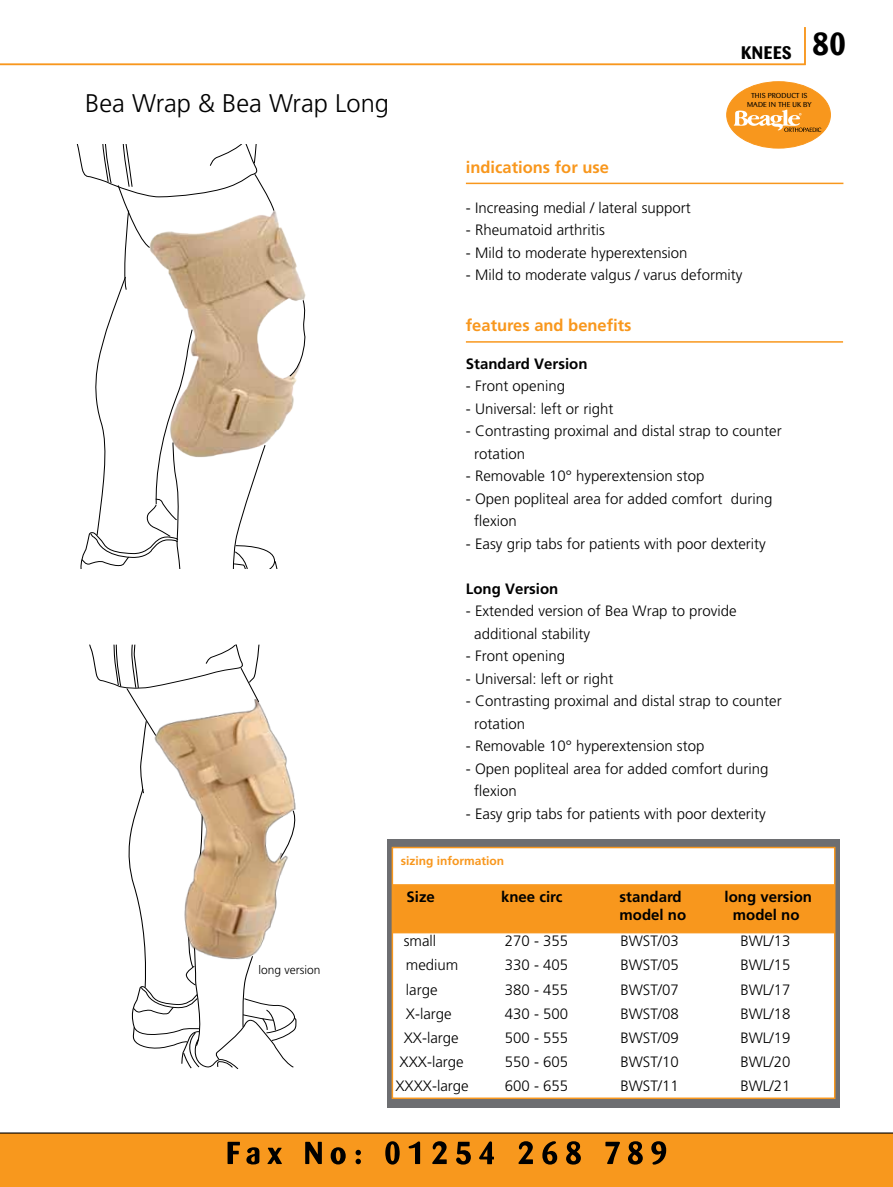
<style>
.page{position:relative;width:893px;height:1187px;background:#fff}
.page>*{position:absolute;margin:0;border:0;box-sizing:border-box;transform-origin:0 0}
.t1{font:700 31.5px "Barmeno";color:#000}
.t2{font:300 25.5px "Frutiger";color:#000}
.t3{font:700 18px "Barmeno";letter-spacing:.03em;color:#000}
.t4{font:700 16.5px "Frutiger";color:#f8971d}
.t5{font:300 15px/22.5px "Frutiger";color:#000}
.t6{font:700 15px "Frutiger";color:#000}
.t7{font:700 12px "Frutiger";color:#f8971d}
.t8{font:300 12px "Frutiger";color:#000}
.t9{font:7.05px/8.9px "Barmeno";letter-spacing:.02em;color:#000;text-align:center;scale:1.07 1}
</style>
<div class="page">
<svg style="left:0;top:27px;width:806px;height:39px"></svg>
<div style="left:0;top:1132px;width:893px;height:54px;background:#f8981d"></div>
<svg style="left:228px;top:1141px;width:438px;height:23px;background:#b06c14"></svg>
<hr style="left:466px;top:183px;width:377px;height:1px;background:#f8971d">
<hr style="left:466px;top:341px;width:377px;height:1px;background:#f8971d">
<img style="left:279px;top:227px;width:27px;height:202px">
<svg style="left:289px;top:300px;width:17px;height:77px"></svg>
<svg style="left:77px;top:145px;width:202px;height:423px"></svg>
<div style="left:387px;top:838px;width:452px;height:269px;background:#6d6e71"></div>
<div style="left:392px;top:846px;width:443px;height:252px;background:#fff;border:2px solid #f8971d"></div>
<div style="left:394px;top:884px;width:440px;height:48px;background:#f8971d"></div>
<svg style="left:499px;top:933px;width:67px;height:1px"></svg>
<svg style="left:617px;top:933px;width:72px;height:1px"></svg>
<svg style="left:726px;top:933px;width:88px;height:1px"></svg>
<div style="left:393px;top:884px;width:441px;height:49px;border:2px solid #f89921"></div>
<svg style="left:89px;top:644px;width:205px;height:425px"></svg>
<img style="left:94px;top:645px;width:203px;height:400px">
<div style="left:727px;top:82px;width:103px;height:66px;background:#f8971d;border-radius:50%"></div>
<div style="left:726px;top:81px;width:105px;height:68px;border:1px solid #f8971d;border-radius:50%"></div>
<svg style="left:734px;top:110px;width:87px;height:22px"></svg>
<h2 class="t2" style="left:85px;top:88px;width:305px">Bea Wrap &amp; Bea Wrap Long</h2>
<p class="t3" style="left:741px;top:42px;width:52px">KNEES</p>
<h1 class="t1" style="left:812px;top:25px;width:36px">80</h1>
<p class="t9" style="left:747px;top:91px;width:62px">THIS PRODUCT IS<br>MADE IN THE UK BY</p>
<p class="t8" style="left:258px;top:962px;width:64px">long version</p>
<p class="t4" style="left:466px;top:157px;width:145px">indications for use</p>
<p class="t5" style="left:466px;top:196px;width:227px">- Increasing medial / lateral support</p>
<p class="t5" style="left:466px;top:219px;width:141px">- Rheumatoid arthritis</p>
<p class="t5" style="left:466px;top:241px;width:223px">- Mild to moderate hyperextension</p>
<p class="t5" style="left:466px;top:264px;width:278px">- Mild to moderate valgus / varus deformity</p>
<p class="t4" style="left:466px;top:316px;width:167px">features and benefits</p>
<p class="t6" style="left:466px;top:354px;width:123px">Standard Version</p>
<p class="t5" style="left:466px;top:374px;width:101px">- Front opening</p>
<p class="t5" style="left:466px;top:397px;width:149px">- Universal: left or right</p>
<p class="t5" style="left:474px;top:419px;width:309px;text-indent:-8px">- Contrasting proximal and distal strap to counter rotation</p>
<p class="t5" style="left:466px;top:464px;width:240px">- Removable 10° hyperextension stop</p>
<p class="t5" style="left:474px;top:487px;width:300px;text-indent:-8px">- Open popliteal area for added comfort during flexion</p>
<p class="t5" style="left:466px;top:532px;width:302px">- Easy grip tabs for patients with poor dexterity</p>
<p class="t6" style="left:466px;top:579px;width:94px">Long Version</p>
<p class="t5" style="left:474px;top:599px;width:264px;text-indent:-8px">- Extended version of Bea Wrap to provide additional stability</p>
<p class="t5" style="left:466px;top:644px;width:101px">- Front opening</p>
<p class="t5" style="left:466px;top:667px;width:149px">- Universal: left or right</p>
<p class="t5" style="left:474px;top:689px;width:309px;text-indent:-8px">- Contrasting proximal and distal strap to counter rotation</p>
<p class="t5" style="left:466px;top:734px;width:240px">- Removable 10° hyperextension stop</p>
<p class="t5" style="left:474px;top:757px;width:296px;text-indent:-8px">- Open popliteal area for added comfort during flexion</p>
<p class="t5" style="left:466px;top:802px;width:302px">- Easy grip tabs for patients with poor dexterity</p>
<p class="t7" style="left:401px;top:854px;width:105px">sizing information</p>
<p class="t6" style="left:406px;top:887px;width:30px">Size</p>
<p class="t6" style="left:501px;top:887px;width:63px">knee circ</p>
<p class="t6" style="left:619px;top:887px;width:64px">standard</p>
<p class="t6" style="left:724px;top:887px;width:89px">long version</p>
<p class="t6" style="left:619px;top:905px;width:68px">model no</p>
<p class="t6" style="left:733px;top:905px;width:68px">model no</p>
<p class="t5" style="left:404px;top:929px;width:34px">small</p>
<p class="t5" style="left:505px;top:929px;width:65px">270 - 355</p>
<p class="t5" style="left:620px;top:929px;width:60px">BWST/03</p>
<p class="t5" style="left:740px;top:929px;width:52px">BWL/13</p>
<p class="t5" style="left:406px;top:953px;width:54px">medium</p>
<p class="t5" style="left:505px;top:953px;width:65px">330 - 405</p>
<p class="t5" style="left:620px;top:953px;width:60px">BWST/05</p>
<p class="t5" style="left:740px;top:953px;width:52px">BWL/15</p>
<p class="t5" style="left:406px;top:977px;width:33px">large</p>
<p class="t5" style="left:505px;top:977px;width:65px">380 - 455</p>
<p class="t5" style="left:620px;top:977px;width:60px">BWST/07</p>
<p class="t5" style="left:740px;top:977px;width:52px">BWL/17</p>
<p class="t5" style="left:406px;top:1001px;width:47px">X-large</p>
<p class="t5" style="left:505px;top:1001px;width:65px">430 - 500</p>
<p class="t5" style="left:620px;top:1001px;width:60px">BWST/08</p>
<p class="t5" style="left:740px;top:1001px;width:52px">BWL/18</p>
<p class="t5" style="left:404px;top:1025px;width:56px">XX-large</p>
<p class="t5" style="left:505px;top:1025px;width:65px">500 - 555</p>
<p class="t5" style="left:620px;top:1025px;width:60px">BWST/09</p>
<p class="t5" style="left:740px;top:1025px;width:52px">BWL/19</p>
<p class="t5" style="left:400px;top:1049px;width:66px">XXX-large</p>
<p class="t5" style="left:505px;top:1049px;width:65px">550 - 605</p>
<p class="t5" style="left:620px;top:1049px;width:60px">BWST/10</p>
<p class="t5" style="left:740px;top:1049px;width:52px">BWL/20</p>
<p class="t5" style="left:395px;top:1073px;width:75px">XXXX-large</p>
<p class="t5" style="left:505px;top:1073px;width:65px">600 - 655</p>
<p class="t5" style="left:620px;top:1073px;width:60px">BWST/11</p>
<p class="t5" style="left:740px;top:1073px;width:52px">BWL/21</p>
</div>
